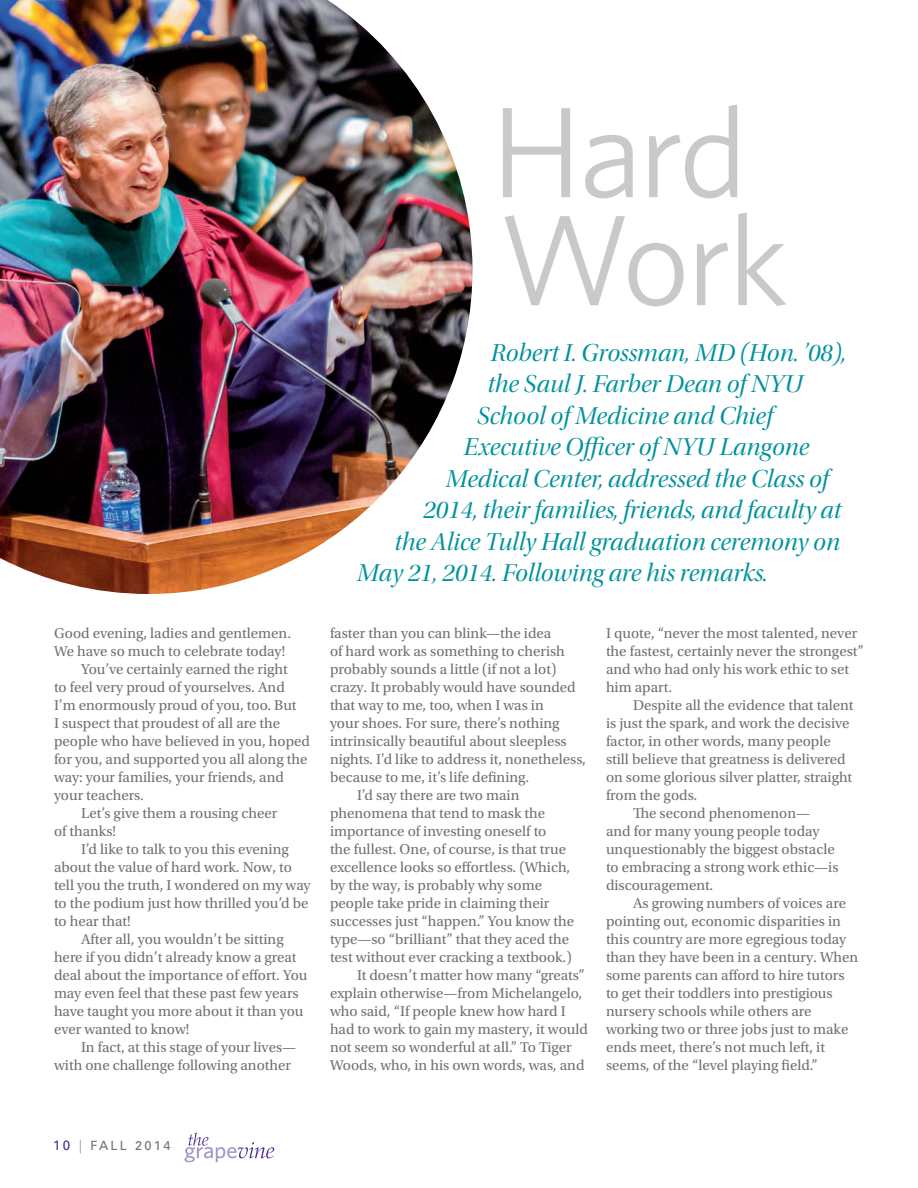
<style>
.page{position:relative;width:918px;height:1188px;background:#fff}
.page>*{position:absolute;margin:0;border:0;box-sizing:border-box;transform-origin:0 0}
.t1{font:129px/108px "Whitney";letter-spacing:-.025em;color:#c9c9cb}
.t2{font:25.5px "Utopia Std Disp It";color:#00929b}
.t3{font:15px/18px "Utopia Std";color:#717074}
.t4{font:12.75px "Univers";letter-spacing:.18em;color:#717074}
.s1{font-size:13.5px;color:#502e92}
.s2{font-size:13.5px;color:#a0a0a4}
</style>
<div class="page">
<img style="left:0;top:0;width:472px;height:594px">
<svg style="left:184px;top:1133px;width:90px;height:29px"></svg>
<p class="t3" style="left:54px;top:625px;width:239px">Good evening, ladies and gentlemen.<br>We have so much to celebrate today!</p>
<p class="t3" style="left:54px;top:661px;width:258px;text-indent:27px">You’ve certainly earned the right<br>to feel very proud of yourselves. And I’m enormously proud of you, too. But<br>I suspect that proudest of all are the people who have believed in you, hoped for you, and supported you all along the way: your families, your friends, and your teachers.</p>
<p class="t3" style="left:54px;top:805px;width:225px;text-indent:27px">Let’s give them a rousing cheer of thanks!</p>
<p class="t3" style="left:54px;top:841px;width:258px;text-indent:27px">I’d like to talk to you this evening about the value of hard work. Now, to tell you the truth, I wondered on my way to the podium just how thrilled you’d be to hear that!</p>
<p class="t3" style="left:54px;top:931px;width:255px;text-indent:27px">After all, you wouldn’t be sitting here if you didn’t already know a great deal about the importance of effort. You may even feel that these past few years have taught you more about it than you ever wanted to know!</p>
<p class="t3" style="left:54px;top:1039px;width:244px;text-indent:27px">In fact, at this stage of your lives— with one challenge following another</p>
<p class="t1" style="left:491px;top:95px;width:299px">Hard<br>Work</p>
<p class="t2" style="left:490px;top:339px;width:357px">Robert I. Grossman, MD (Hon. ’08),</p>
<p class="t2" style="left:487px;top:371px;width:317px">the Saul J. Farber Dean of NYU</p>
<p class="t2" style="left:477px;top:402px;width:297px">School of Medicine and Chief</p>
<p class="t2" style="left:463px;top:434px;width:347px">Executive Officer of NYU Langone</p>
<p class="t2" style="left:445px;top:465px;width:384px">Medical Center, addressed the Class of</p>
<p class="t2" style="left:423px;top:497px;width:420px">2014, their families, friends, and faculty at</p>
<p class="t2" style="left:394px;top:528px;width:447px">the Alice Tully Hall graduation ceremony on</p>
<p class="t2" style="left:357px;top:560px;width:412px">May 21, 2014. Following are his remarks.</p>
<p class="t3" style="left:330px;top:625px;width:258px">faster than you can blink—the idea<br>of hard work as something to cherish probably sounds a little (if not a lot) crazy. It probably would have sounded that way to me, too, when I was in<br>your shoes. For sure, there’s nothing intrinsically beautiful about sleepless nights. I’d like to address it, nonetheless, because to me, it’s life defining.</p>
<p class="t3" style="left:330px;top:787px;width:246px;text-indent:27px">I’d say there are two main phenomena that tend to mask the importance of investing oneself to<br>the fullest. One, of course, is that true excellence looks so effortless. (Which, by the way, is probably why some people take pride in claiming their successes just “happen.” You know the type—so “brilliant” that they aced the test without ever cracking a textbook.)</p>
<p class="t3" style="left:330px;top:967px;width:259px;text-indent:27px">It doesn’t matter how many “greats” explain otherwise—from Michelangelo, who said, “If people knew how hard I had to work to gain my mastery, it would not seem so wonderful at all.” To Tiger Woods, who, in his own words, was, and</p>
<p class="t3" style="left:606px;top:625px;width:259px">I quote, “never the most talented, never the fastest, certainly never the strongest” and who had only his work ethic to set him apart.</p>
<p class="t3" style="left:606px;top:697px;width:249px;text-indent:27px">Despite all the evidence that talent is just the spark, and work the decisive factor, in other words, many people still believe that greatness is delivered on some glorious silver platter, straight from the gods.</p>
<p class="t3" style="left:606px;top:805px;width:234px;text-indent:27px">The second phenomenon— and for many young people today unquestionably the biggest obstacle to embracing a strong work ethic—is discouragement.</p>
<p class="t3" style="left:606px;top:895px;width:254px;text-indent:27px">As growing numbers of voices are pointing out, economic disparities in this country are more egregious today than they have been in a century. When some parents can afford to hire tutors to get their toddlers into prestigious nursery schools while others are working two or three jobs just to make ends meet, there’s not much left, it seems, of the “level playing field.”</p>
<p class="t4" style="left:53px;top:1138px;width:119px"><span class="s1">10</span> <span class="s2">|</span> FALL 2014</p>
</div>
